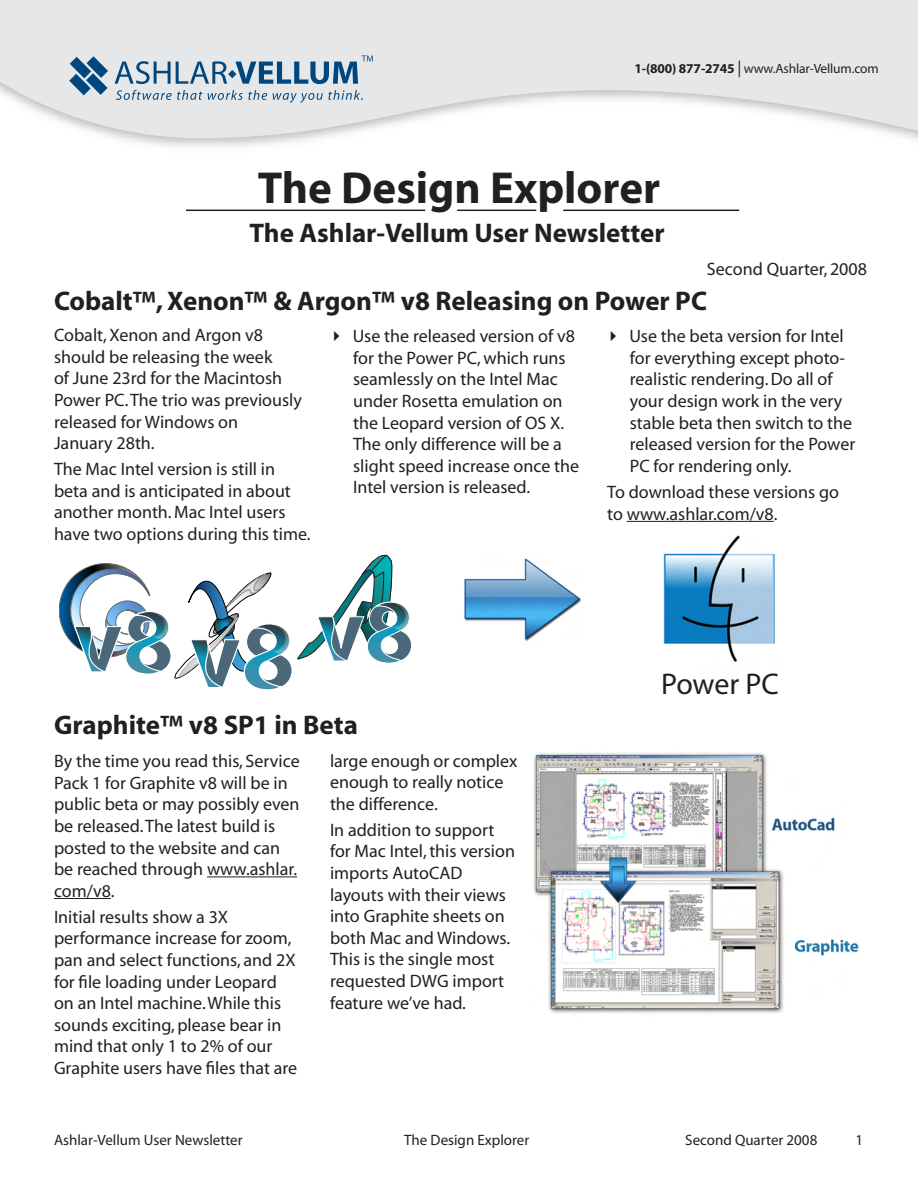
<style>
.page{position:relative;width:918px;height:1188px;background:#fff}
.page>*{position:absolute;margin:0;border:0;box-sizing:border-box;transform-origin:0 0}
.t1{font:700 45px "Myriad";color:#231f20}
.t2{font:30px "Myriad";letter-spacing:-.005em;color:#231f20}
.t3{font:700 27px "Myriad";color:#231f20}
.t4{font:21px "Myriad";letter-spacing:-.02em;color:#231f20}
.t5{font:18px/21.6px "Myriad";color:#231f20}
.t6{font:15px "Myriad";color:#231f20}
.t7{font:13.5px "Myriad";letter-spacing:-.01em;color:#231f20}
.s1{font-weight:700}
.s2{font-size:16.5px}
.s3{font-family:"Lucida Grande";font-size:19.5px}
</style>
<div class="page">
<svg style="left:0;top:0;width:918px;height:143px;fill:#e6e7e9"></svg>
<svg style="left:116px;top:90px;width:151px;height:10px;background:#b2c3d1"></svg>
<svg style="left:273px;top:90px;width:90px;height:13px"></svg>
<svg style="left:69px;top:56px;width:39px;height:39px;background:#6a91b0"></svg>
<svg style="left:115px;top:55px;width:258px;height:29px;background:#a1b7c9"></svg>
<hr style="left:186px;top:210px;width:239px;height:1px;background:#231f20">
<hr style="left:457px;top:210px;width:79px;height:1px;background:#231f20">
<hr style="left:563px;top:210px;width:176px;height:1px;background:#231f20">
<img style="left:663px;top:535px;width:112px;height:127px">
<hr style="left:627px;top:521px;width:147px;height:1px;background:#231f20">
<hr style="left:207px;top:876px;width:90px;height:1px;background:#231f20">
<hr style="left:54px;top:898px;width:57px;height:1px;background:#231f20">
<svg style="left:59px;top:555px;width:353px;height:135px"></svg>
<img style="left:464px;top:558px;width:117px;height:84px">
<img style="left:533px;top:753px;width:326px;height:261px">
<p class="t7" style="left:634px;top:61px;width:246px"><span class="s1">1-(800) 877-2745</span> <span class="s2">|</span> www.Ashlar-Vellum.com</p>
<p class="t1" style="left:258px;top:165px;width:404px">The Design Explorer</p>
<p class="t3" style="left:249px;top:219px;width:417px">The Ashlar-Vellum User Newsletter</p>
<p class="t5" style="left:707px;top:258px;width:162px">Second Quarter, 2008</p>
<p class="t3" style="left:54px;top:287px;width:655px">Cobalt™, Xenon™ &amp; Argon™ v8 Releasing on Power PC</p>
<p class="t5" style="left:54px;top:325px;width:249px">Cobalt, Xenon and Argon v8 should be releasing the week<br>of June 23rd for the Macintosh<br>Power PC. The trio was previously released for Windows on</p>
<p class="t5" style="left:54px;top:433px;width:102px">January 28th.</p>
<p class="t5" style="left:54px;top:459px;width:258px">The Mac Intel version is still in beta and is anticipated in about another month. Mac Intel users have two options during this time.</p>
<p class="t5" style="left:353px;top:326px;width:228px;text-indent:-21px"><span class="s3">‣</span> Use the released version of v8 for the Power PC, which runs seamlessly on the Intel Mac under Rosetta emulation on the Leopard version of OS X.<br>The only difference will be a slight speed increase once the<br>Intel version is released.</p>
<p class="t5" style="left:630px;top:326px;width:227px;text-indent:-21px"><span class="s3">‣</span> Use the beta version for Intel for everything except photo&shy;realistic rendering. Do all of your design work in the very stable beta then switch to the released version for the Power<br>PC for rendering only.</p>
<p class="t5" style="left:607px;top:482px;width:233px">To download these versions go to www.ashlar.com/v8.</p>
<p class="t3" style="left:54px;top:711px;width:306px">Graphite™ v8 SP1 in Beta</p>
<p class="t5" style="left:54px;top:751px;width:247px">By the time you read this, Service<br>Pack 1 for Graphite v8 will be in public beta or may possibly even be released. The latest build is posted to the website and can be reached through www.ashlar. com/v8.</p>
<p class="t5" style="left:54px;top:907px;width:245px">Initial results show a 3X performance increase for zoom, pan and select functions, and 2X for file loading under Leopard on an Intel machine. While this sounds exciting, please bear in mind that only 1 to 2% of our<br>Graphite users have files that are</p>
<p class="t5" style="left:330px;top:750px;width:189px">large enough or complex enough to really notice the difference.</p>
<p class="t5" style="left:330px;top:820px;width:187px">In addition to support for Mac Intel, this version imports AutoCAD layouts with their views into Graphite sheets on both Mac and Windows.<br>This is the single most requested DWG import feature we’ve had.</p>
<p class="t2" style="left:661px;top:669px;width:119px">Power PC</p>
<p class="t4" style="left:135px;top:1124px;width:170px">Powered by <span class="s1">Vellum</span></p>
<p class="t6" style="left:54px;top:1133px;width:190px">Ashlar-Vellum User Newsletter</p>
<p class="t6" style="left:404px;top:1133px;width:127px">The Design Explorer</p>
<p class="t6" style="left:685px;top:1133px;width:134px">Second Quarter 2008</p>
<p class="t6" style="left:856px;top:1133px;width:9px">1</p>
</div>
